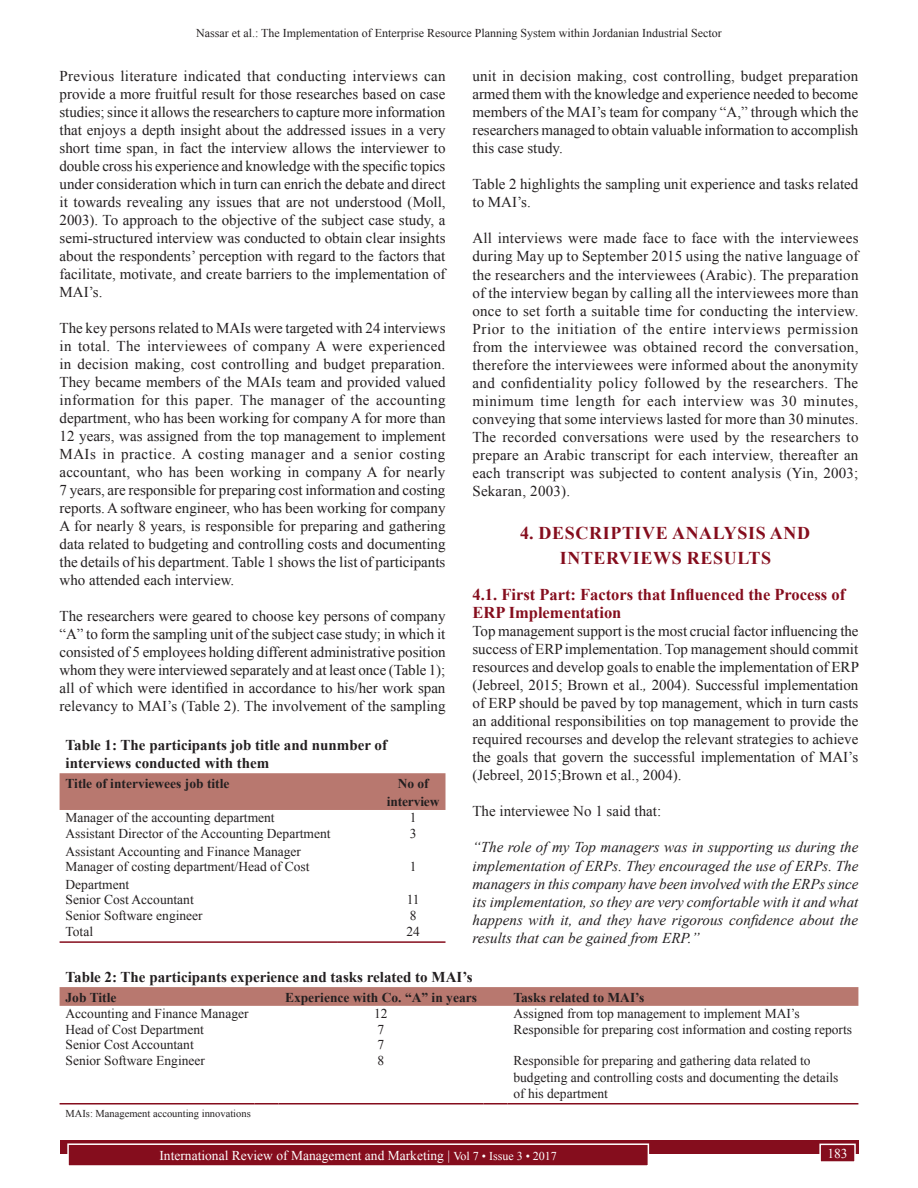
<style>
.page{position:relative;width:918px;height:1188px;background:#fff}
.page>*{position:absolute;margin:0;border:0;box-sizing:border-box;transform-origin:0 0}
.t1{font:700 18px/24.6px "Times New Roman";letter-spacing:.035em;color:#850d1d;text-align:center}
.t2{font:700 16.5px/18px "Times New Roman";color:#850d1d}
.t3{font:15px/18px "Times New Roman";color:#231f20;text-align:justify}
.t4{font:italic 15px/18px "Times New Roman";color:#231f20;text-align:justify}
.t5{font:700 15px/18px "Times New Roman";color:#231f20}
.t6{font:13.5px/18px "Times New Roman";color:#231f20}
.t7{font:700 13.5px/18px "Times New Roman";color:#231f20;text-align:center}
.t8{font:13.5px "Times New Roman";color:#fff}
.t9{font:12px "Times New Roman";color:#231f20}
.t10{font:10.5px "Times New Roman";color:#231f20}
.s1{font-style:italic}
.s2{font-size:12px}
</style>
<div class="page">
<div style="left:60px;top:1140px;width:798px;height:13px;background:#850d1d"></div>
<div style="left:68px;top:1144px;width:580px;height:22px;background:#850d1d"></div>
<div style="left:67px;top:1143px;width:582px;height:24px;border:2px solid #fff"></div>
<div style="left:820px;top:1144px;width:35px;height:18px;background:#850d1d"></div>
<div style="left:819px;top:1144px;width:37px;height:19px;border:2px solid #fff"></div>
<div style="left:60px;top:773px;width:386px;height:37px;background:#b8786f"></div>
<hr style="left:60px;top:941px;width:277px;height:2px;background:#850d1d">
<hr style="left:337px;top:941px;width:44px;height:2px;background:#850d1d">
<hr style="left:381px;top:941px;width:65px;height:2px;background:#850d1d">
<svg style="left:60px;top:987px;width:798px;height:19px;background:#b87970"></svg>
<hr style="left:60px;top:1103px;width:195px;height:2px;background:#850d1d">
<hr style="left:255px;top:1103px;width:23px;height:2px;background:#850d1d">
<hr style="left:279px;top:1103px;width:205px;height:2px;background:#850d1d">
<hr style="left:483px;top:1103px;width:24px;height:2px;background:#850d1d">
<hr style="left:507px;top:1103px;width:351px;height:2px;background:#850d1d">
<p class="t9" style="left:196px;top:25px;width:527px">Nassar et al.: The Implementation of Enterprise Resource Planning System within Jordanian Industrial Sector</p>
<p class="t3" style="left:60px;top:66px;width:388px">Previous literature indicated that conducting interviews can provide a more fruitful result for those researches based on case studies; since it allows the researchers to capture more information that enjoys a depth insight about the addressed issues in a very short time span, in fact the interview allows the interviewer to double cross his experience and knowledge with the specific topics under consideration which in turn can enrich the debate and direct it towards revealing any issues that are not understood (Moll, 2003). To approach to the objective of the subject case study, a semi-structured interview was conducted to obtain clear insights about the respondents’ perception with regard to the factors that facilitate, motivate, and create barriers to the implementation of MAI’s.</p>
<p class="t3" style="left:60px;top:318px;width:388px">The key persons related to MAIs were targeted with 24 interviews in total. The interviewees of company A were experienced in decision making, cost controlling and budget preparation.<br>They became members of the MAIs team and provided valued information for this paper. The manager of the accounting department, who has been working for company A for more than 12 years, was assigned from the top management to implement MAIs in practice. A costing manager and a senior costing accountant, who has been working in company A for nearly 7 years, are responsible for preparing cost information and costing reports. A software engineer, who has been working for company A for nearly 8 years, is responsible for preparing and gathering data related to budgeting and controlling costs and documenting the details of his department. Table 1 shows the list of participants who attended each interview.</p>
<p class="t3" style="left:60px;top:606px;width:388px">The researchers were geared to choose key persons of company “A” to form the sampling unit of the subject case study; in which it consisted of 5 employees holding different administrative position whom they were interviewed separately and at least once (Table 1); all of which were identified in accordance to his/her work span relevancy to MAI’s (Table 2). The involvement of the sampling</p>
<p class="t3" style="left:473px;top:66px;width:387px">unit in decision making, cost controlling, budget preparation armed them with the knowledge and experience needed to become members of the MAI’s team for company “A,” through which the researchers managed to obtain valuable information to accomplish this case study.</p>
<p class="t3" style="left:473px;top:175px;width:387px">Table 2 highlights the sampling unit experience and tasks related to MAI’s.</p>
<p class="t3" style="left:472px;top:229px;width:388px">All interviews were made face to face with the interviewees during May up to September 2015 using the native language of the researchers and the interviewees (Arabic). The preparation of the interview began by calling all the interviewees more than once to set forth a suitable time for conducting the interview.<br>Prior to the initiation of the entire interviews permission from the interviewee was obtained record the conversation, therefore the interviewees were informed about the anonymity and confidentiality policy followed by the researchers. The minimum time length for each interview was 30 minutes, conveying that some interviews lasted for more than 30 minutes.<br>The recorded conversations were used by the researchers to prepare an Arabic transcript for each interview, thereafter an each transcript was subjected to content analysis (Yin, 2003; Sekaran, 2003).</p>
<p class="t1" style="left:520px;top:520px;width:291px">4. DESCRIPTIVE ANALYSIS AND<br>INTERVIEWS RESULTS</p>
<p class="t2" style="left:472px;top:585px;width:374px">4.1. First Part: Factors that Influenced the Process of<br>ERP Implementation</p>
<p class="t3" style="left:472px;top:621px;width:388px">Top management support is the most crucial factor influencing the success of ERP implementation. Top management should commit resources and develop goals to enable the implementation of ERP (Jebreel, 2015; Brown et al.<span class="s1">,</span> 2004). Successful implementation of ERP should be paved by top management, which in turn casts an additional responsibilities on top management to provide the required recourses and develop the relevant strategies to achieve the goals that govern the successful implementation of MAI’s (Jebreel, 2015;Brown et al., 2004).</p>
<p class="t3" style="left:472px;top:802px;width:190px">The interviewee No 1 said that:</p>
<p class="t4" style="left:472px;top:838px;width:387px">“The role of my Top managers was in supporting us during the implementation of ERPs. They encouraged the use of ERPs. The managers in this company have been involved with the ERPs since its implementation, so they are very comfortable with it and what happens with it, and they have rigorous confidence about the results that can be gained from ERP.”</p>
<p class="t5" style="left:66px;top:736px;width:323px">Table 1: The participants job title and nunmber of interviews conducted with them</p>
<p class="t7" style="left:66px;top:774px;width:165px">Title of interviewees job title</p>
<p class="t7" style="left:387px;top:774px;width:54px">No of interview</p>
<p class="t6" style="left:66px;top:808px;width:211px">Manager of the accounting department</p>
<p class="t6" style="left:410px;top:808px;width:8px">1</p>
<p class="t6" style="left:66px;top:824px;width:267px">Assistant Director of the Accounting Department<br>Assistant Accounting and Finance Manager</p>
<p class="t6" style="left:410px;top:824px;width:8px">3</p>
<p class="t6" style="left:66px;top:857px;width:246px">Manager of costing department/Head of Cost<br>Department</p>
<p class="t6" style="left:410px;top:857px;width:8px">1</p>
<p class="t6" style="left:66px;top:890px;width:130px">Senior Cost Accountant</p>
<p class="t6" style="left:407px;top:890px;width:15px">11</p>
<p class="t6" style="left:66px;top:906px;width:139px">Senior Software engineer</p>
<p class="t6" style="left:410px;top:906px;width:8px">8</p>
<p class="t6" style="left:66px;top:922px;width:29px">Total</p>
<p class="t6" style="left:406px;top:922px;width:15px">24</p>
<p class="t5" style="left:66px;top:968px;width:409px">Table 2: The participants experience and tasks related to MAI’s</p>
<p class="t7" style="left:66px;top:988px;width:52px">Job Title</p>
<p class="t7" style="left:285px;top:988px;width:193px">Experience with Co. “A” in years</p>
<p class="t7" style="left:513px;top:988px;width:133px">Tasks related to MAI’s</p>
<p class="t6" style="left:66px;top:1004px;width:185px">Accounting and Finance Manager</p>
<p class="t6" style="left:374px;top:1004px;width:15px">12</p>
<p class="t6" style="left:513px;top:1004px;width:288px">Assigned from top management to implement MAI’s</p>
<p class="t6" style="left:66px;top:1020px;width:140px">Head of Cost Department</p>
<p class="t6" style="left:378px;top:1020px;width:8px">7</p>
<p class="t6" style="left:513px;top:1020px;width:340px">Responsible for preparing cost information and costing reports</p>
<p class="t6" style="left:66px;top:1035px;width:130px">Senior Cost Accountant</p>
<p class="t6" style="left:378px;top:1035px;width:8px">7</p>
<p class="t6" style="left:66px;top:1051px;width:141px">Senior Software Engineer</p>
<p class="t6" style="left:378px;top:1051px;width:8px">8</p>
<p class="t6" style="left:513px;top:1052px;width:327px;line-height:16.2px">Responsible for preparing and gathering data related to budgeting and controlling costs and documenting the details of his department</p>
<p class="t10" style="left:66px;top:1106px;width:187px">MAIs: Management accounting innovations</p>
<p class="t8" style="left:159px;top:1146px;width:399px">International Review of Management and Marketing | <span class="s2">Vol 7 • Issue 3 • 2017</span></p>
<p class="t8" style="left:827px;top:1144px;width:22px">183</p>
</div>
